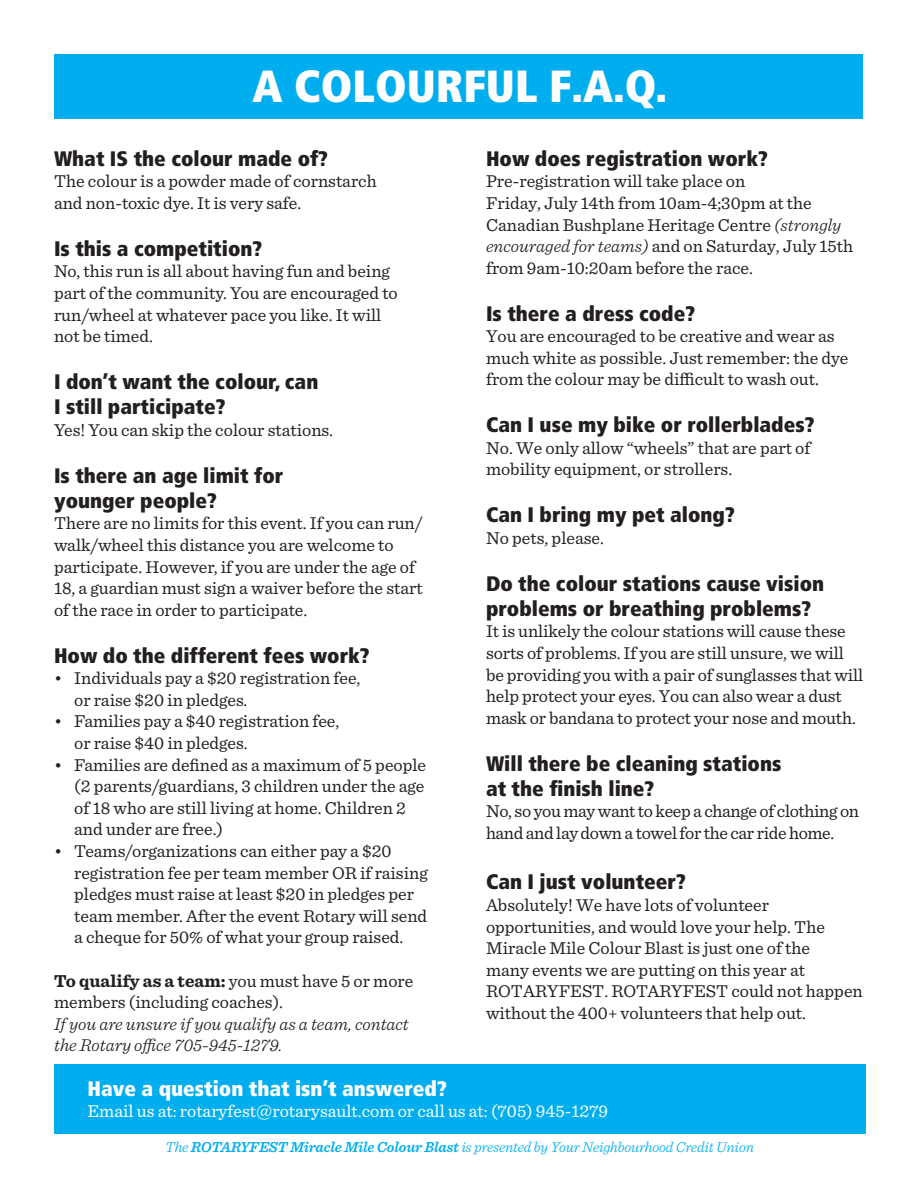
<style>
.page{position:relative;width:918px;height:1188px;background:#fff}
.page>*{position:absolute;margin:0;border:0;box-sizing:border-box;transform-origin:0 0}
.t1{font:900 condensed 45px "Frutiger LT Std";color:#fff}
.t2{font:900 condensed 21px/25.2px "Frutiger LT Std";color:#231f20}
.t3{font:900 condensed 21px "Frutiger LT Std";color:#fff}
.t4{font:18px/21.6px "Sentinel";color:#231f20}
.t5{font:18px/21.6px "Sentinel";letter-spacing:-.02em;color:#231f20}
.t6{font:italic 300 18px/21.6px "Sentinel";color:#231f20}
.t7{font:18px "Sentinel";color:#fff}
.t8{font:italic 300 15px "Sentinel";letter-spacing:-.01em;color:#00aeef}
.s1{font-weight:700}
.s2{font-weight:300;font-style:italic}
.s3{font-weight:600}
</style>
<div class="page">
<div style="left:55px;top:54px;width:808px;height:65px;background:#00aeef"></div>
<div style="left:54px;top:1065px;width:811px;height:69px;background:#00aeef"></div>
<p class="t1" style="left:253px;top:59px;width:416px">A COLOURFUL F.A.Q.</p>
<p class="t2" style="left:54px;top:146px;width:276px">What IS the colour made of?</p>
<p class="t4" style="left:54px;top:169px;width:324px">The colour is a powder made of cornstarch and non-toxic dye. It is very safe.</p>
<p class="t2" style="left:54px;top:236px;width:210px">Is this a competition?</p>
<p class="t4" style="left:54px;top:259px;width:345px">No, this run is all about having fun and being part of the community. You are encouraged to run/wheel at whatever pace you like. It will not be timed.</p>
<p class="t2" style="left:54px;top:369px;width:266px">I don’t want the colour, can<br>I still participate?</p>
<p class="t4" style="left:54px;top:418px;width:281px">Yes! You can skip the colour stations.</p>
<p class="t2" style="left:54px;top:463px;width:231px">Is there an age limit for younger people?</p>
<p class="t4" style="left:54px;top:511px;width:371px">There are no limits for this event. If you can run/ walk/wheel this distance you are welcome to participate. However, if you are under the age of 18, a guardian must sign a waiver before the start of the race in order to participate.</p>
<p class="t2" style="left:54px;top:643px;width:317px">How do the different fees work?</p>
<p class="t4" style="left:74px;top:666px;width:288px;text-indent:-20px">• Individuals pay a $20 registration fee, or raise $20 in pledges.</p>
<p class="t4" style="left:74px;top:709px;width:267px;text-indent:-20px">• Families pay a $40 registration fee, or raise $40 in pledges.</p>
<p class="t4" style="left:74px;top:753px;width:353px;text-indent:-20px">• Families are defined as a maximum of 5 people (2 parents/guardians, 3 children under the age of 18 who are still living at home. Children 2 and under are free.)</p>
<p class="t4" style="left:74px;top:839px;width:355px;text-indent:-20px">• Teams/organizations can either pay a $20 registration fee per team member OR if raising pledges must raise at least $20 in pledges per team member. After the event Rotary will send a cheque for 50% of what your group raised.</p>
<p class="t4" style="left:54px;top:969px;width:361px"><span class="s1">To qualify as a team:</span> you must have 5 or more members (including coaches).</p>
<p class="t6" style="left:54px;top:1012px;width:356px">If you are unsure if you qualify as a team, contact the Rotary office 705-945-1279.</p>
<p class="t2" style="left:486px;top:146px;width:283px">How does registration work?</p>
<p class="t4" style="left:486px;top:169px;width:261px">Pre-registration will take place on</p>
<p class="t4" style="left:486px;top:191px;width:369px">Friday, July 14th from 10am-4;30pm at the Canadian Bushplane Heritage Centre <span class="s2">(strongly encouraged for teams)</span> and on Saturday, July 15th from 9am-10:20am before the race.</p>
<p class="t2" style="left:486px;top:301px;width:211px">Is there a dress code?</p>
<p class="t4" style="left:486px;top:324px;width:364px">You are encouraged to be creative and wear as much white as possible. Just remember: the dye from the colour may be difficult to wash out.</p>
<p class="t2" style="left:486px;top:412px;width:330px">Can I use my bike or rollerblades?</p>
<p class="t4" style="left:486px;top:436px;width:326px">No. We only allow “wheels” that are part of mobility equipment, or strollers.</p>
<p class="t2" style="left:486px;top:502px;width:250px">Can I bring my pet along?</p>
<p class="t4" style="left:486px;top:526px;width:119px">No pets, please.</p>
<p class="t2" style="left:486px;top:571px;width:340px">Do the colour stations cause vision problems or breathing problems?</p>
<p class="t4" style="left:486px;top:619px;width:379px">It is unlikely the colour stations will cause these sorts of problems. If you are still unsure, we will be providing you with a pair of sunglasses that will help protect your eyes. You can also wear a dust mask or bandana to protect your nose and mouth.</p>
<p class="t2" style="left:486px;top:751px;width:297px">Will there be cleaning stations at the finish line?</p>
<p class="t5" style="left:486px;top:799px;width:375px">No, so you may want to keep a change of clothing on hand and lay down a towel for the car ride home.</p>
<p class="t2" style="left:486px;top:869px;width:201px">Can I just volunteer?</p>
<p class="t4" style="left:486px;top:893px;width:378px">Absolutely! We have lots of volunteer opportunities, and would love your help. The Miracle Mile Colour Blast is just one of the<br>many events we are putting on this year at ROTARYFEST. ROTARYFEST could not happen without the 400+ volunteers that help out.</p>
<p class="t3" style="left:87px;top:1075px;width:361px">Have a question that isn’t answered?</p>
<p class="t7" style="left:87px;top:1098px;width:522px">Email us at: rotaryfest@rotarysault.com or call us at: (705) 945-1279</p>
<p class="t8" style="left:165px;top:1136px;width:590px">The <span class="s3">ROTARYFEST Miracle Mile Colour Blast</span> is presented by Your Neighbourhood Credit Union</p>
</div>
